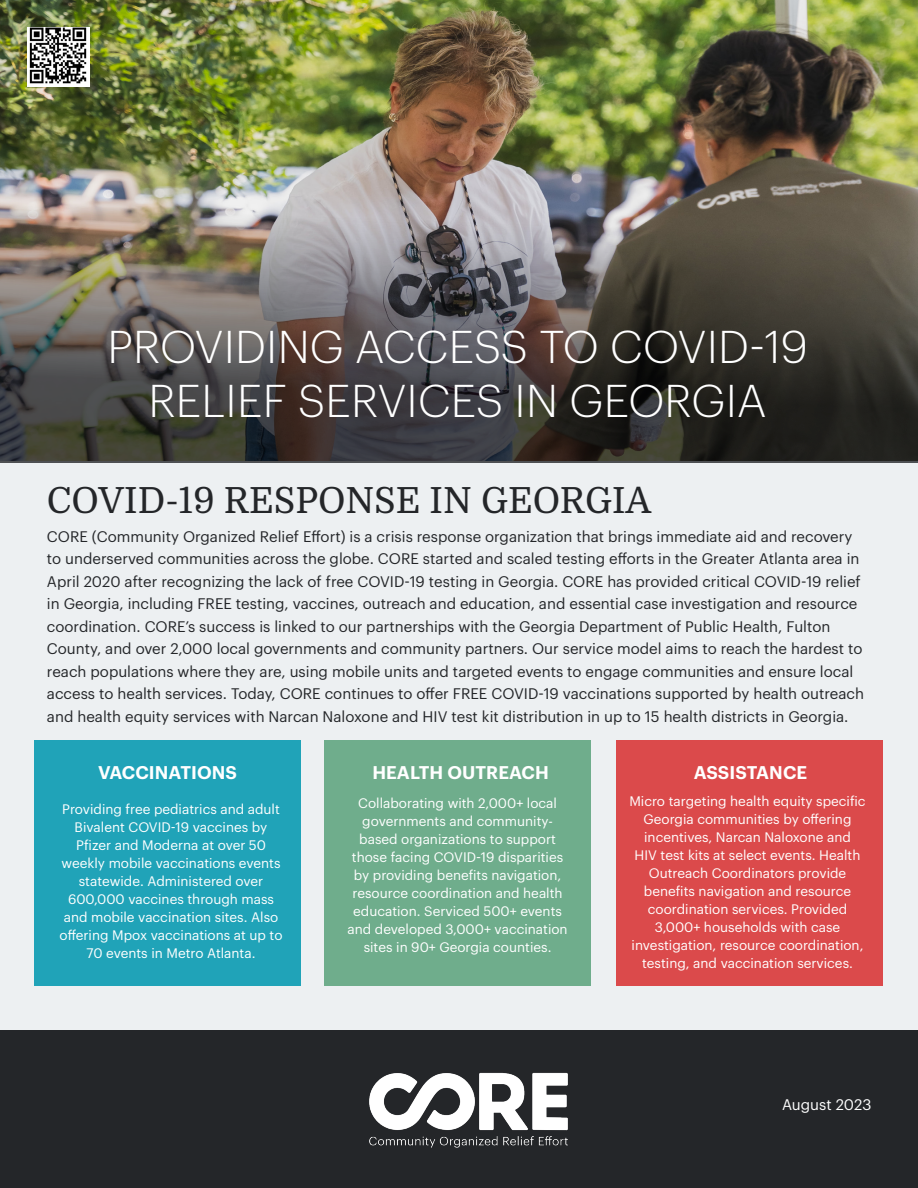
<style>
.page{position:relative;width:918px;height:1188px;background:#fff}
.page>*{position:absolute;margin:0;border:0;box-sizing:border-box;transform-origin:0 0}
.t1{font:300 45px/54px "Graphik";letter-spacing:.005em;color:#fff;text-align:center}
.t2{font:36px "Domine";color:#242629}
.t3{font:600 18px "Graphik";letter-spacing:.005em;color:#fff}
.t4{font:15px/22.5px "Graphik";color:#242629}
.t5{font:15px "Graphik";color:#fff}
.t6{font:13.5px/18px "Graphik";color:#fff;text-align:center}
</style>
<div class="page">
<div style="left:0;top:454px;width:918px;height:734px;background:#edf0f2"></div>
<img style="left:0;top:0;width:918px;height:108px">
<div style="left:34px;top:740px;width:267px;height:246px;background:#20a3b8"></div>
<div style="left:324px;top:740px;width:267px;height:246px;background:#6fad8c"></div>
<div style="left:617px;top:740px;width:266px;height:246px;background:#db4a4b"></div>
<div style="left:0;top:1030px;width:918px;height:158px;background:#242629"></div>
<img style="left:369px;top:1072px;width:199px;height:76px">
<img style="left:0;top:108px;width:918px;height:354px">
<img style="left:27px;top:27px;width:62px;height:59px">
<p class="t1" style="left:107px;top:316px;width:702px">PROVIDING ACCESS TO COVID-19<br>RELIEF SERVICES IN GEORGIA</p>
<p class="t2" style="left:47px;top:480px;width:606px">COVID-19 RESPONSE IN GEORGIA</p>
<p class="t4" style="left:47px;top:524px;width:819px">CORE (Community Organized Relief Effort) is a crisis response organization that brings immediate aid and recovery to underserved communities across the globe. CORE started and scaled testing efforts in the Greater Atlanta area in April 2020 after recognizing the lack of free COVID-19 testing in Georgia. CORE has provided critical COVID-19 relief in Georgia, including FREE testing, vaccines, outreach and education, and essential case investigation and resource coordination. CORE’s success is linked to our partnerships with the Georgia Department of Public Health, Fulton County, and over 2,000 local governments and community partners. Our service model aims to reach the hardest to reach populations where they are, using mobile units and targeted events to engage communities and ensure local access to health services. Today, CORE continues to offer FREE COVID-19 vaccinations supported by health outreach and health equity services with Narcan Naloxone and HIV test kit distribution in up to 15 health districts in Georgia.</p>
<p class="t3" style="left:98px;top:759px;width:140px">VACCINATIONS</p>
<p class="t6" style="left:60px;top:799px;width:225px">Providing free pediatrics and adult<br>Bivalent COVID-19 vaccines by<br>Pfizer and Moderna at over 50 weekly mobile vaccinations events statewide. Administered over<br>600,000 vaccines through mass and mobile vaccination sites. Also offering Mpox vaccinations at up to<br>70 events in Metro Atlanta.</p>
<p class="t3" style="left:372px;top:759px;width:178px">HEALTH OUTREACH</p>
<p class="t6" style="left:348px;top:793px;width:222px">Collaborating with 2,000+ local governments and community&shy;based organizations to support those facing COVID-19 disparities by providing benefits navigation, resource coordination and health education. Serviced 500+ events and developed 3,000+ vaccination sites in 90+ Georgia counties.</p>
<p class="t3" style="left:694px;top:759px;width:115px">ASSISTANCE</p>
<p class="t6" style="left:629px;top:791px;width:238px">Micro targeting health equity specific Georgia communities by offering incentives, Narcan Naloxone and<br>HIV test kits at select events. Health Outreach Coordinators provide benefits navigation and resource coordination services. Provided 3,000+ households with case investigation, resource coordination, testing, and vaccination services.</p>
<p class="t5" style="left:782px;top:1093px;width:91px">August 2023</p>
</div>
